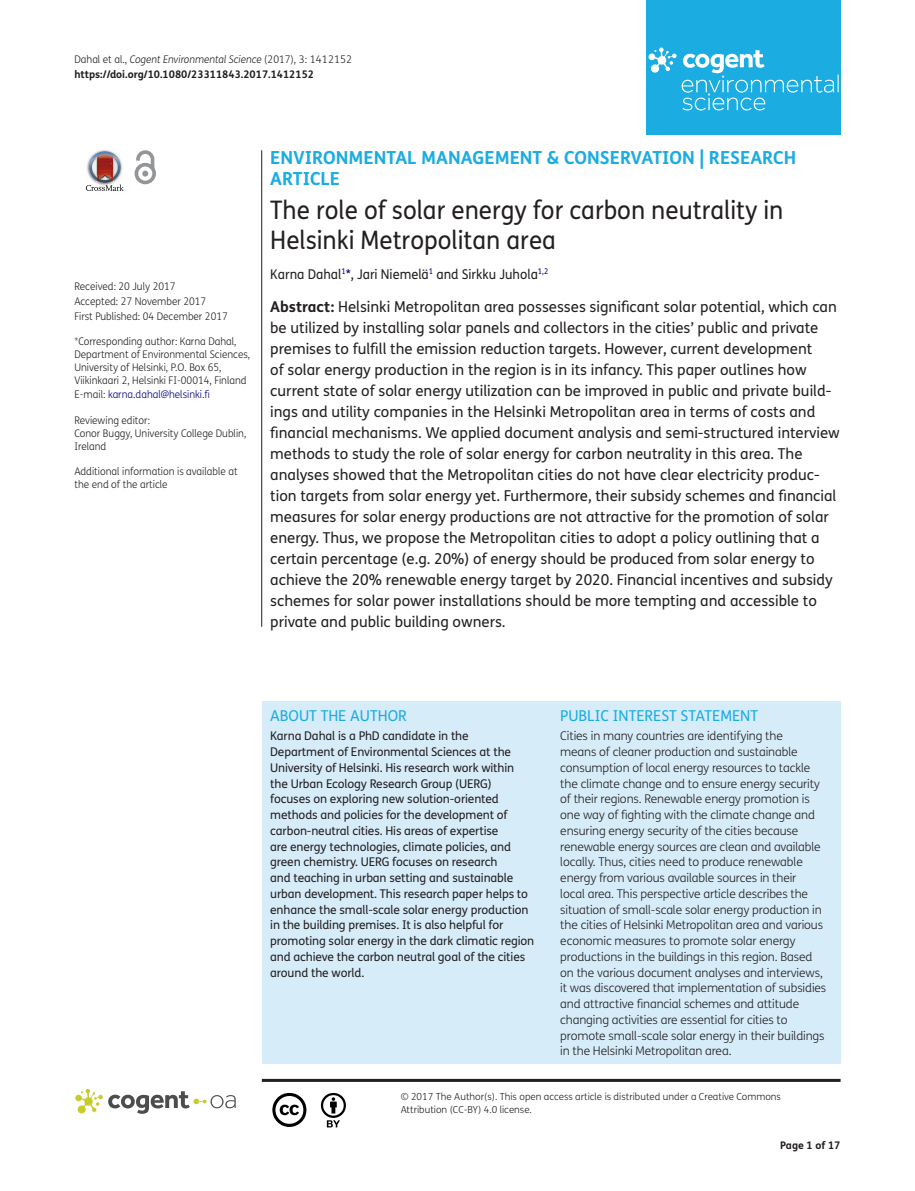
<style>
.page{position:relative;width:915px;height:1191px;background:#fff}
.page>*{position:absolute;margin:0;border:0;box-sizing:border-box;transform-origin:0 0}
.t1{font:25.5px/30px "FS Me Pro";color:#231f20;scale:.95 1}
.t2{font:700 18px/21px "FS Me Pro";color:#1bace1}
.t3{font:15px/21px "FS Me Pro";color:#231f20}
.t4{font:15px "FS Me Pro";color:#1bace1}
.t5{font:13.5px "FS Me Pro";color:#231f20;scale:.95 1}
.t6{font:300 12px/15.8px "FS Me Pro";letter-spacing:-.01em;color:#231f20}
.t7{font:12px/15.8px "FS Me Pro";letter-spacing:-.01em;color:#231f20}
.t8{font:300 10.5px/12.8px "FS Me Pro";color:#231f20;scale:.95 1}
.t9{font:700 10.5px/15px "FS Me Pro";color:#231f20}
.t10{font:300 10.5px "FS Me Pro";color:#000080;scale:.95 1}
.t11{font:300 9.75px/12.8px "FS Me Pro";color:#231f20}
.s1{font-weight:300}
.s2{font-weight:300;font-style:italic}
.s3{color:#231f20}
.s4{color:#000080}
.s5{font-weight:700}
</style>
<div class="page">
<div style="left:646px;top:0;width:194px;height:134px;background:#1bace1"></div>
<svg style="left:648px;top:48px;width:190px;height:62px"></svg>
<div style="left:261px;top:701px;width:579px;height:362px;background:#d6ecf9"></div>
<svg style="left:86px;top:151px;width:38px;height:40px"></svg>
<svg style="left:134px;top:150px;width:22px;height:34px"></svg>
<hr style="left:261px;top:150px;width:1px;height:477px;background:#231f20">
<hr style="left:262px;top:1078px;width:578px;height:3px;background:#231f20">
<svg style="left:75px;top:1089px;width:161px;height:24px"></svg>
<svg style="left:272px;top:1093px;width:34px;height:34px"></svg>
<svg style="left:321px;top:1093px;width:25px;height:34px"></svg>
<p class="t9" style="left:74px;top:51px;width:279px"><span class="s1">Dahal et al.,</span> <span class="s2">Cogent Environmental Science</span> <span class="s1">(2017), 3: 1412152 </span>https://doi.org/10.1080/23311843.2017.1412152</p>
<p class="t8" style="left:74px;top:279px;width:163px;line-height:14.9px">Received: 20 July 2017<br>Accepted: 27 November 2017<br>First Published: 04 December 2017</p>
<p class="t8" style="left:74px;top:335px;width:186px">*Corresponding author: Karna Dahal, Department of Environmental Sciences, University of Helsinki, P.O. Box 65, Viikinkaari 2, Helsinki FI-00014, Finland</p>
<p class="t10" style="left:74px;top:387px;width:144px"><span class="s3">E-mail:</span> karna.dahal@helsinki.fi</p>
<p class="t8" style="left:74px;top:414px;width:182px">Reviewing editor:<br>Conor Buggy, University College Dublin,<br>Ireland</p>
<p class="t8" style="left:74px;top:465px;width:173px">Additional information is available at the end of the article</p>
<p class="t2" style="left:270px;top:146px;width:527px">ENVIRONMENTAL MANAGEMENT &amp; CONSERVATION | RESEARCH<br>ARTICLE</p>
<h1 class="t1" style="left:270px;top:195px;width:541px">The role of solar energy for carbon neutrality in<br>Helsinki Metropolitan area</h1>
<p class="t5" style="left:270px;top:264px;width:294px">Karna Dahal<sup>1</sup><span class="s4">*</span>, Jari Niemelä<sup>1</sup> and Sirkku Juhola<sup>1,2</sup></p>
<p class="t3" style="left:270px;top:296px;width:571px"><span class="s5">Abstract:</span> Helsinki Metropolitan area possesses significant solar potential, which can be utilized by installing solar panels and collectors in the cities’ public and private premises to fulfill the emission reduction targets. However, current development<br>of solar energy production in the region is in its infancy. This paper outlines how current state of solar energy utilization can be improved in public and private build&shy;ings and utility companies in the Helsinki Metropolitan area in terms of costs and financial mechanisms. We applied document analysis and semi-structured interview methods to study the role of solar energy for carbon neutrality in this area. The analyses showed that the Metropolitan cities do not have clear electricity produc&shy;tion targets from solar energy yet. Furthermore, their subsidy schemes and financial measures for solar energy productions are not attractive for the promotion of solar energy. Thus, we propose the Metropolitan cities to adopt a policy outlining that a certain percentage (e.g. 20%) of energy should be produced from solar energy to achieve the 20% renewable energy target by 2020. Financial incentives and subsidy schemes for solar power installations should be more tempting and accessible to private and public building owners.</p>
<p class="t4" style="left:270px;top:705px;width:138px">ABOUT THE AUTHOR</p>
<p class="t7" style="left:270px;top:728px;width:265px">Karna Dahal is a PhD candidate in the Department of Environmental Sciences at the University of Helsinki. His research work within the Urban Ecology Research Group (UERG) focuses on exploring new solution-oriented methods and policies for the development of carbon-neutral cities. His areas of expertise<br>are energy technologies, climate policies, and green chemistry. UERG focuses on research<br>and teaching in urban setting and sustainable urban development. This research paper helps to enhance the small-scale solar energy production in the building premises. It is also helpful for promoting solar energy in the dark climatic region and achieve the carbon neutral goal of the cities around the world.</p>
<p class="t4" style="left:560px;top:705px;width:199px">PUBLIC INTEREST STATEMENT</p>
<p class="t6" style="left:560px;top:728px;width:267px">Cities in many countries are identifying the<br>means of cleaner production and sustainable consumption of local energy resources to tackle the climate change and to ensure energy security of their regions. Renewable energy promotion is one way of fighting with the climate change and ensuring energy security of the cities because renewable energy sources are clean and available locally. Thus, cities need to produce renewable energy from various available sources in their<br>local area. This perspective article describes the situation of small-scale solar energy production in the cities of Helsinki Metropolitan area and various economic measures to promote solar energy productions in the buildings in this region. Based on the various document analyses and interviews, it was discovered that implementation of subsidies and attractive financial schemes and attitude changing activities are essential for cities to promote small-scale solar energy in their buildings in the Helsinki Metropolitan area.</p>
<p class="t11" style="left:400px;top:1090px;width:381px">© 2017 The Author(s). This open access article is distributed under a Creative Commons<br>Attribution (CC-BY) 4.0 license.</p>
<p class="t9" style="left:780px;top:1137px;width:62px">Page 1 of 17</p>
</div>
